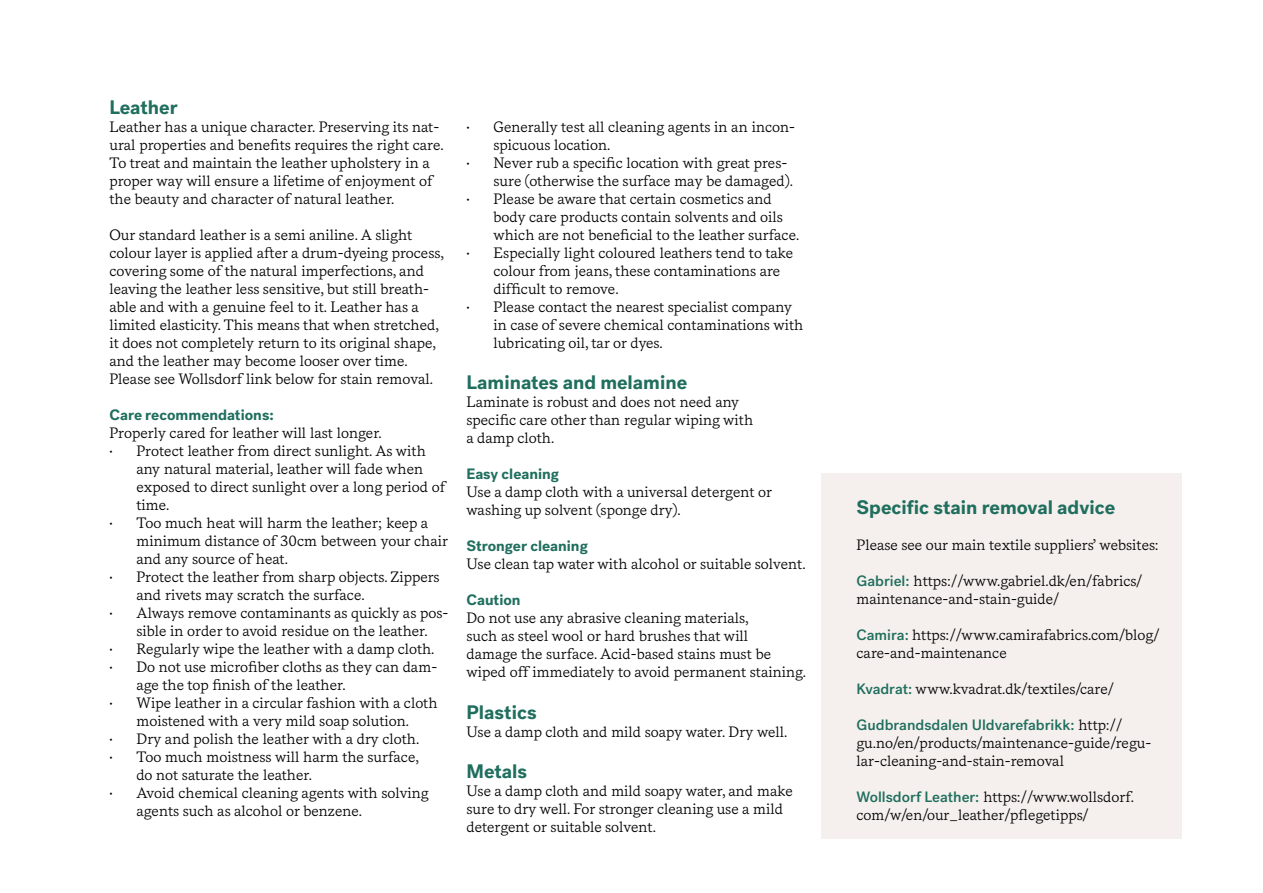
<style>
.page{position:relative;width:1263px;height:893px;background:#fff}
.page>*{position:absolute;margin:0;border:0;box-sizing:border-box;transform-origin:0 0}
.t1{font:700 19.5px "Post Grotesk";color:#1f6e5e}
.t2{font:15px/18px "Messina Serif";color:#000}
.t3{font:700 15px "Post Grotesk";color:#1f6e5e}
.s1{font-family:"Post Grotesk";font-weight:500;color:#1f6e5e}
</style>
<div class="page">
<div style="left:822px;top:473px;width:360px;height:366px;background:#f5f0ed"></div>
<p class="t1" style="left:109px;top:95px;width:70px">Leather</p>
<p class="t2" style="left:109px;top:119px;width:336px">Leather has a unique character. Preserving its nat&shy;ural properties and benefits requires the right care.<br>To treat and maintain the leather upholstery in a proper way will ensure a lifetime of enjoyment of the beauty and character of natural leather.</p>
<p class="t2" style="left:109px;top:227px;width:336px">Our standard leather is a semi aniline. A slight colour layer is applied after a drum-dyeing process, covering some of the natural imperfections, and leaving the leather less sensitive, but still breath&shy;able and with a genuine feel to it. Leather has a limited elasticity. This means that when stretched, it does not completely return to its original shape, and the leather may become looser over time.<br>Please see Wollsdorf link below for stain removal.</p>
<p class="t3" style="left:109px;top:405px;width:166px">Care recommendations:</p>
<p class="t2" style="left:109px;top:425px;width:274px">Properly cared for leather will last longer.</p>
<p class="t2" style="left:136px;top:443px;width:310px;text-indent:-27px">• Protect leather from direct sunlight. As with any natural material, leather will fade when exposed to direct sunlight over a long period of time.</p>
<p class="t2" style="left:136px;top:515px;width:313px;text-indent:-27px">• Too much heat will harm the leather; keep a minimum distance of 30cm between your chair and any source of heat.</p>
<p class="t2" style="left:136px;top:569px;width:305px;text-indent:-27px">• Protect the leather from sharp objects. Zippers and rivets may scratch the surface.</p>
<p class="t2" style="left:109px;top:605px;width:340px;text-align:center">• Always remove contaminants as quickly as pos&shy;sible in order to avoid residue on the leather.</p>
<p class="t2" style="left:109px;top:641px;width:327px">• Regularly wipe the leather with a damp cloth.</p>
<p class="t2" style="left:136px;top:659px;width:302px;text-indent:-27px">• Do not use microfiber cloths as they can dam&shy;age the top finish of the leather.</p>
<p class="t2" style="left:109px;top:695px;width:330px;text-align:center">• Wipe leather in a circular fashion with a cloth moistened with a very mild soap solution.</p>
<p class="t2" style="left:109px;top:731px;width:311px">• Dry and polish the leather with a dry cloth.</p>
<p class="t2" style="left:136px;top:749px;width:284px;text-indent:-27px">• Too much moistness will harm the surface, do not saturate the leather.</p>
<p class="t2" style="left:136px;top:785px;width:294px;text-indent:-27px">• Avoid chemical cleaning agents with solving agents such as alcohol or benzene.</p>
<p class="t2" style="left:493px;top:118px;width:303px;text-indent:-27px">• Generally test all cleaning agents in an incon&shy;spicuous location.</p>
<p class="t2" style="left:493px;top:154px;width:301px;text-indent:-27px">• Never rub a specific location with great pres&shy;sure (otherwise the surface may be damaged).</p>
<p class="t2" style="left:493px;top:190px;width:307px;text-indent:-27px">• Please be aware that certain cosmetics and body care products contain solvents and oils which are not beneficial to the leather surface.</p>
<p class="t2" style="left:493px;top:244px;width:301px;text-indent:-27px">• Especially light coloured leathers tend to take colour from jeans, these contaminations are difficult to remove.</p>
<p class="t2" style="left:493px;top:298px;width:311px;text-indent:-27px">• Please contact the nearest specialist company in case of severe chemical contaminations with lubricating oil, tar or dyes.</p>
<p class="t1" style="left:466px;top:370px;width:222px">Laminates and melamine</p>
<p class="t2" style="left:466px;top:394px;width:274px">Laminate is robust and does not need any</p>
<p class="t2" style="left:466px;top:412px;width:288px">specific care other than regular wiping with</p>
<p class="t2" style="left:466px;top:430px;width:89px">a damp cloth.</p>
<p class="t3" style="left:466px;top:465px;width:94px">Easy cleaning</p>
<p class="t2" style="left:466px;top:484px;width:307px">Use a damp cloth with a universal detergent or washing up solvent (sponge dry).</p>
<p class="t3" style="left:466px;top:537px;width:123px">Stronger cleaning</p>
<p class="t2" style="left:466px;top:556px;width:341px">Use clean tap water with alcohol or suitable solvent.</p>
<p class="t3" style="left:466px;top:591px;width:56px">Caution</p>
<p class="t2" style="left:466px;top:610px;width:284px">Do not use any abrasive cleaning materials,</p>
<p class="t2" style="left:466px;top:628px;width:283px">such as steel wool or hard brushes that will</p>
<p class="t2" style="left:466px;top:646px;width:341px">damage the surface. Acid-based stains must be wiped off immediately to avoid permanent staining.</p>
<p class="t1" style="left:466px;top:700px;width:72px">Plastics</p>
<p class="t2" style="left:466px;top:723px;width:322px">Use a damp cloth and mild soapy water. Dry well.</p>
<p class="t1" style="left:466px;top:759px;width:62px">Metals</p>
<p class="t2" style="left:466px;top:783px;width:328px">Use a damp cloth and mild soapy water, and make sure to dry well. For stronger cleaning use a mild detergent or suitable solvent.</p>
<p class="t1" style="left:856px;top:495px;width:260px">Specific stain removal advice</p>
<p class="t2" style="left:856px;top:536px;width:304px">Please see our main textile suppliers’ websites:</p>
<p class="t2" style="left:856px;top:572px;width:287px"><span class="s1">Gabriel:</span> https://www.gabriel.dk/en/fabrics/ maintenance-and-stain-guide/</p>
<p class="t2" style="left:856px;top:626px;width:304px"><span class="s1">Camira:</span> https://www.camirafabrics.com/blog/ care-and-maintenance</p>
<p class="t2" style="left:856px;top:680px;width:259px"><span class="s1">Kvadrat:</span> www.kvadrat.dk/textiles/care/</p>
<p class="t2" style="left:856px;top:716px;width:296px"><span class="s1">Gudbrandsdalen Uldvarefabrikk:</span> http:// gu.no/en/products/maintenance-guide/regu&shy;lar-cleaning-and-stain-removal</p>
<p class="t2" style="left:856px;top:788px;width:279px"><span class="s1">Wollsdorf Leather:</span> https://www.wollsdorf. com/w/en/our_leather/pflegetipps/</p>
</div>
